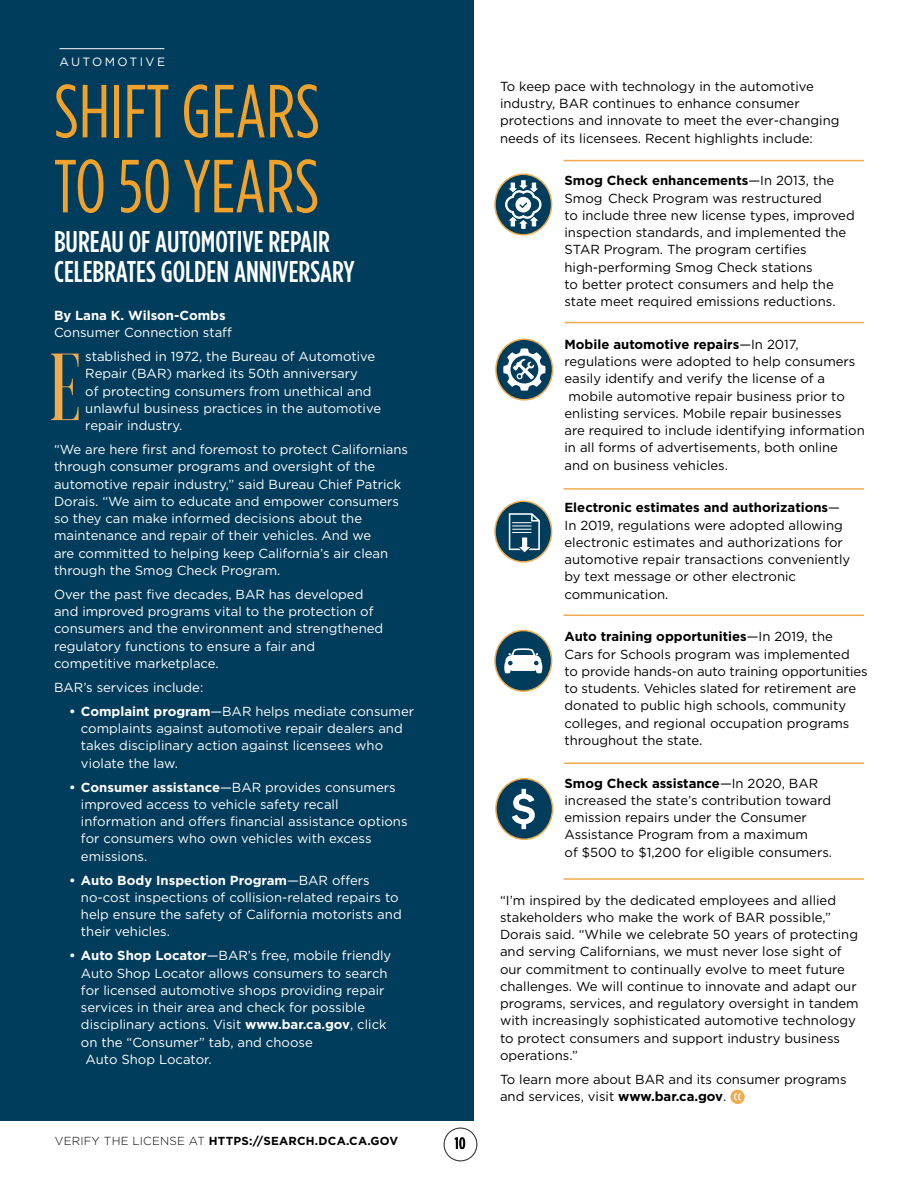
<style>
.page{position:relative;width:918px;height:1188px;background:#fff}
.page>*{position:absolute;margin:0;border:0;box-sizing:border-box;transform-origin:0 0}
.t1{font:75px/75px "Gotham Condensed";color:#f1a22a}
.t2{font:500 30px/30px "Gotham Condensed";color:#fff}
.t3{font:500 16.5px "Gotham Condensed";color:#000}
.t4{font:13.2px/17.2px "Gotham";color:#000}
.t5{font:13.2px/17.2px "Gotham";color:#fff}
.t6{font:700 13.2px "Gotham";letter-spacing:-.01em;color:#fff}
.t7{font:12px "Gotham";color:#fff}
.t8{font:700 11.7px "Gotham";letter-spacing:.02em;color:#000}
.s1{font-weight:700}
.s2{font-weight:300}
</style>
<div class="page">
<div style="left:0;top:0;width:473px;height:1120px;background:#003c5b"></div>
<div style="left:444px;top:1128px;width:33px;height:33px;border:1px solid #231f20;border-radius:50%"></div>
<hr style="left:565px;top:322px;width:299px;height:1px;background:#efab4e">
<hr style="left:564px;top:488px;width:300px;height:2px;background:#efab4e">
<hr style="left:564px;top:615px;width:300px;height:1px;background:#efab4e">
<hr style="left:564px;top:762px;width:300px;height:2px;background:#efab4e">
<hr style="left:564px;top:878px;width:300px;height:2px;background:#efab4e">
<hr style="left:564px;top:160px;width:300px;height:1px;background:#efab4e">
<hr style="left:59px;top:48px;width:105px;height:1px;background:#fff">
<svg style="left:51px;top:354px;width:28px;height:66px"></svg>
<svg style="left:495px;top:174px;width:57px;height:61px"></svg>
<div style="left:494px;top:173px;width:58px;height:63px;border:2px solid #efab4e;border-radius:50%"></div>
<svg style="left:506px;top:181px;width:35px;height:47px"></svg>
<svg style="left:496px;top:339px;width:57px;height:61px"></svg>
<div style="left:495px;top:339px;width:58px;height:62px;border:2px solid #efab4e;border-radius:50%"></div>
<svg style="left:503px;top:348px;width:43px;height:43px"></svg>
<div style="left:495px;top:501px;width:57px;height:61px;background:#003c5b;border-radius:50%"></div>
<div style="left:494px;top:501px;width:58px;height:62px;border:2px solid #efab4e;border-radius:50%"></div>
<svg style="left:509px;top:513px;width:31px;height:39px"></svg>
<div style="left:495px;top:631px;width:57px;height:60px;background:#003c5b;border-radius:50%"></div>
<div style="left:494px;top:630px;width:58px;height:62px;border:2px solid #efab4e;border-radius:50%"></div>
<svg style="left:504px;top:648px;width:38px;height:25px"></svg>
<div style="left:496px;top:779px;width:57px;height:60px;background:#003c5b;border-radius:50%"></div>
<div style="left:495px;top:778px;width:58px;height:62px;border:2px solid #efab4e;border-radius:50%"></div>
<svg style="left:512px;top:789px;width:23px;height:40px"></svg>
<svg style="left:730px;top:1090px;width:15px;height:14px"></svg>
<p class="t7" style="left:59px;top:55px;width:107px">AUTOMOTIVE</p>
<p class="t1" style="left:54px;top:73px;width:268px">SHIFT GEARS<br>TO 50 YEARS</p>
<p class="t2" style="left:54px;top:226px;width:302px">BUREAU OF AUTOMOTIVE REPAIR<br>CELEBRATES GOLDEN ANNIVERSARY</p>
<p class="t6" style="left:54px;top:308px;width:173px">By Lana K. Wilson-Combs</p>
<p class="t5" style="left:54px;top:324px;width:179px">Consumer Connection staff</p>
<p class="t5" style="left:85px;top:348px;width:292px">stablished in 1972, the Bureau of Automotive<br>Repair (BAR) marked its 50th anniversary</p>
<p class="t5" style="left:85px;top:382px;width:288px">of protecting consumers from unethical and</p>
<p class="t5" style="left:85px;top:399px;width:297px">unlawful business practices in the automotive</p>
<p class="t5" style="left:85px;top:417px;width:99px">repair industry.</p>
<p class="t5" style="left:54px;top:441px;width:356px">“We are here frst and foremost to protect Californians through consumer programs and oversight of the automotive repair industry,” said Bureau Chief Patrick Dorais. “We aim to educate and empower consumers so they can make informed decisions about the maintenance and repair of their vehicles. And we<br>are committed to helping keep California’s air clean through the Smog Check Program.</p>
<p class="t5" style="left:54px;top:585px;width:331px">Over the past fve decades, BAR has developed and improved programs vital to the protection of consumers and the environment and strengthened regulatory functions to ensure a fair and competitive marketplace.</p>
<p class="t5" style="left:54px;top:678px;width:151px">BAR’s services include:</p>
<p class="t5" style="left:81px;top:702px;width:335px;text-indent:-12px"><span class="s1">• Complaint program</span>—BAR helps mediate consumer complaints against automotive repair dealers and takes disciplinary action against licensees who violate the law.</p>
<p class="t5" style="left:81px;top:778px;width:328px;text-indent:-12px"><span class="s1">• Consumer assistance</span>—BAR provides consumers improved access to vehicle safety recall information and offers fnancial assistance options for consumers who own vehicles with excess emissions.</p>
<p class="t5" style="left:81px;top:871px;width:322px;text-indent:-12px"><span class="s1">• Auto Body Inspection Program</span>—BAR offers no-cost inspections of collision-related repairs to help ensure the safety of California motorists and their vehicles.</p>
<p class="t5" style="left:81px;top:947px;width:312px;text-indent:-12px"><span class="s1">• Auto Shop Locator</span>—BAR’s free, mobile friendly Auto Shop Locator allows consumers to search for licensed automotive shops providing repair services in their area and check for possible disciplinary actions. Visit <span class="s1">www.bar.ca.gov</span>, click on the “Consumer” tab, and choose</p>
<p class="t5" style="left:86px;top:1050px;width:127px">Auto Shop Locator.</p>
<p class="t8" style="left:55px;top:1134px;width:345px"><span class="s2">VERIFY THE LICENSE AT</span> HTTPS://SEARCH.DCA.CA.GOV</p>
<p class="t3" style="left:455px;top:1135px;width:12px">10</p>
<p class="t4" style="left:500px;top:77px;width:341px">To keep pace with technology in the automotive industry, BAR continues to enhance consumer protections and innovate to meet the ever-changing needs of its licensees. Recent highlights include:</p>
<p class="t4" style="left:565px;top:172px;width:292px"><span class="s1">Smog Check enhancements</span>—In 2013, the Smog Check Program was restructured<br>to include three new license types, improved inspection standards, and implemented the STAR Program. The program certifes high-performing Smog Check stations<br>to better protect consumers and help the state meet required emissions reductions.</p>
<p class="t4" style="left:565px;top:335px;width:292px"><span class="s1">Mobile automotive repairs</span>—In 2017, regulations were adopted to help consumers easily identify and verify the license of a</p>
<p class="t4" style="left:565px;top:387px;width:302px">mobile automotive repair business prior to enlisting services. Mobile repair businesses are required to include identifying information in all forms of advertisements, both online and on business vehicles.</p>
<p class="t4" style="left:565px;top:499px;width:287px"><span class="s1">Electronic estimates and authorizations</span>— In 2019, regulations were adopted allowing electronic estimates and authorizations for automotive repair transactions conveniently by text message or other electronic communication.</p>
<p class="t4" style="left:565px;top:628px;width:305px"><span class="s1">Auto training opportunities</span>—In 2019, the<br>Cars for Schools program was implemented<br>to provide hands-on auto training opportunities to students. Vehicles slated for retirement are donated to public high schools, community colleges, and regional occupation programs throughout the state.</p>
<p class="t4" style="left:565px;top:774px;width:269px"><span class="s1">Smog Check assistance</span>—In 2020, BAR increased the state’s contribution toward emission repairs under the Consumer Assistance Program from a maximum<br>of $500 to $1,200 for eligible consumers.</p>
<p class="t4" style="left:500px;top:891px;width:360px">“I’m inspired by the dedicated employees and allied stakeholders who make the work of BAR possible,” Dorais said. “While we celebrate 50 years of protecting and serving Californians, we must never lose sight of our commitment to continually evolve to meet future challenges. We will continue to innovate and adapt our programs, services, and regulatory oversight in tandem with increasingly sophisticated automotive technology to protect consumers and support industry business operations.”</p>
<p class="t4" style="left:500px;top:1070px;width:348px">To learn more about BAR and its consumer programs and services, visit <span class="s1">www.bar.ca.gov</span>.</p>
</div>
